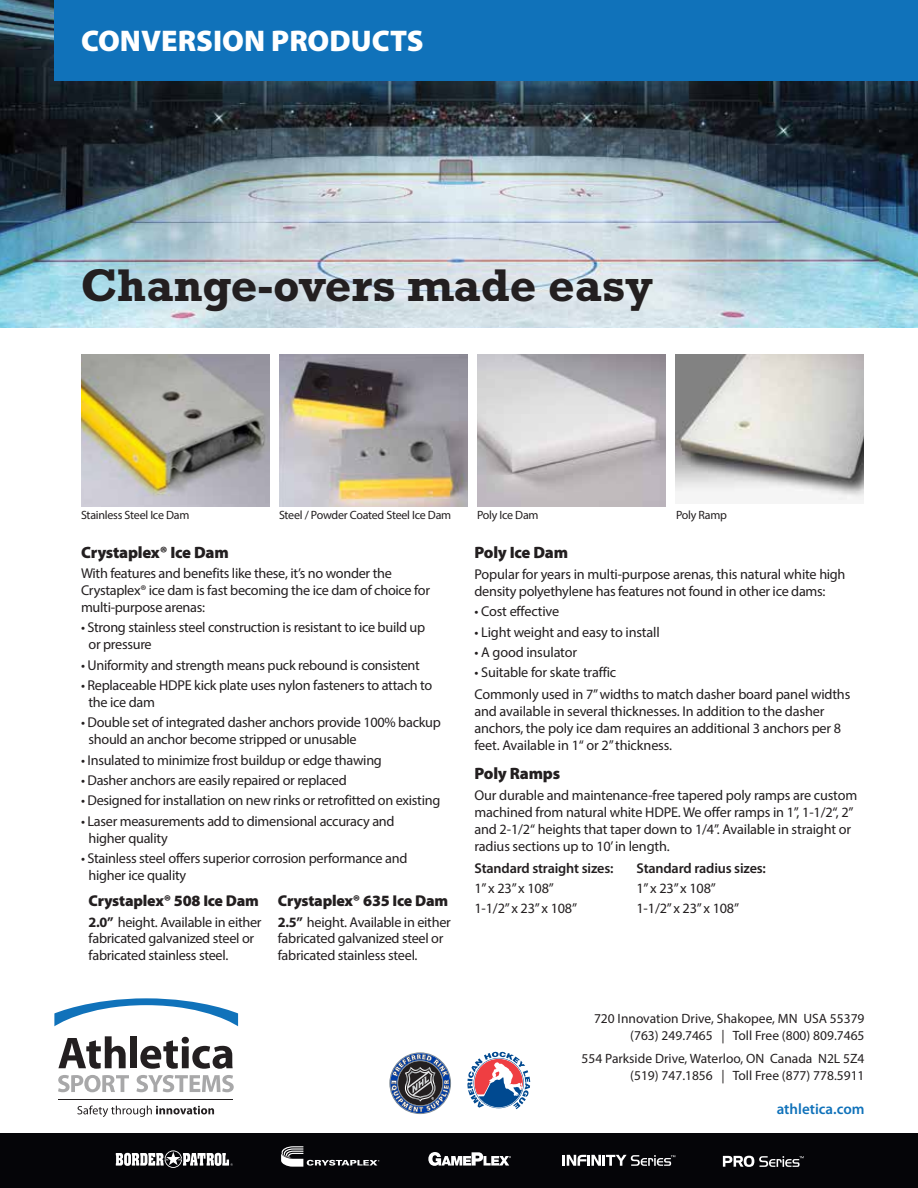
<style>
.page{position:relative;width:918px;height:1188px;background:#fff}
.page>*{position:absolute;margin:0;border:0;box-sizing:border-box;transform-origin:0 0}
.t1{font:700 46.5px "Rockwell";color:#231f20}
.t2{font:900 30px "Myriad Pro";color:#fff}
.t3{font:900 16.5px "Myriad Pro";letter-spacing:-.01em;color:#231f20}
.t4{font:900 15.75px "Myriad Pro";letter-spacing:-.01em;color:#231f20}
.t5{font:600 15px "Myriad Pro";color:#1072ba}
.t6{font:14.25px/17.1px "Myriad Pro";letter-spacing:-.02em;color:#231f20}
.t7{font:600 14.25px "Myriad Pro";letter-spacing:-.01em;color:#231f20}
.t8{font:13.5px/16.2px "Myriad Pro";color:#231f20;text-align:right}
.t9{font:12px "Myriad Pro";letter-spacing:-.02em;color:#231f20}
.s1{font-weight:700}
</style>
<div class="page">
<img style="left:0;top:0;width:918px;height:328px">
<div style="left:54px;top:0;width:864px;height:81px;background:#1072ba"></div>
<svg style="left:389px;top:1052px;width:62px;height:63px"></svg>
<svg style="left:467px;top:1052px;width:63px;height:57px"></svg>
<svg style="left:58px;top:1036px;width:68px;height:33px"></svg>
<div style="left:130px;top:1036px;width:7px;height:32px;background:#231f20"></div>
<svg style="left:140px;top:1037px;width:93px;height:32px"></svg>
<svg style="left:58px;top:1075px;width:71px;height:17px"></svg>
<svg style="left:136px;top:1075px;width:98px;height:17px"></svg>
<svg style="left:54px;top:998px;width:184px;height:28px"></svg>
<svg style="left:77px;top:1106px;width:137px;height:11px"></svg>
<hr style="left:58px;top:1099px;width:175px;height:1px;background:#231f20">
<div style="left:0;top:1133px;width:918px;height:55px;background:#050508"></div>
<svg style="left:116px;top:1150px;width:117px;height:18px"></svg>
<svg style="left:428px;top:1152px;width:83px;height:14px"></svg>
<svg style="left:281px;top:1146px;width:98px;height:21px"></svg>
<svg style="left:563px;top:1155px;width:112px;height:11px"></svg>
<svg style="left:723px;top:1156px;width:81px;height:11px"></svg>
<img style="left:81px;top:355px;width:189px;height:151px">
<img style="left:279px;top:355px;width:189px;height:151px">
<img style="left:477px;top:355px;width:189px;height:151px">
<img style="left:675px;top:355px;width:189px;height:145px">
<h2 class="t2" style="left:81px;top:24px;width:344px">CONVERSION PRODUCTS</h2>
<h1 class="t1" style="left:81px;top:258px;width:574px">Change-overs made easy</h1>
<p class="t9" style="left:81px;top:508px;width:110px">Stainless Steel Ice Dam</p>
<p class="t9" style="left:279px;top:508px;width:174px">Steel / Powder Coated Steel Ice Dam</p>
<p class="t9" style="left:477px;top:508px;width:63px">Poly Ice Dam</p>
<p class="t9" style="left:676px;top:508px;width:52px">Poly Ramp</p>
<p class="t3" style="left:81px;top:543px;width:149px">Crystaplex® Ice Dam</p>
<p class="t6" style="left:81px;top:565px;width:351px">With features and benefits like these, it’s no wonder the<br>Crystaplex® ice dam is fast becoming the ice dam of choice for multi-purpose arenas:</p>
<p class="t6" style="left:88px;top:619px;width:338px;text-indent:-7px">• Strong stainless steel construction is resistant to ice build up or pressure</p>
<p class="t6" style="left:81px;top:656px;width:340px">• Uniformity and strength means puck rebound is consistent</p>
<p class="t6" style="left:88px;top:676px;width:345px;text-indent:-7px">• Replaceable HDPE kick plate uses nylon fasteners to attach to the ice dam</p>
<p class="t6" style="left:88px;top:714px;width:354px;text-indent:-7px">• Double set of integrated dasher anchors provide 100% backup should an anchor become stripped or unusable</p>
<p class="t6" style="left:81px;top:751px;width:302px">• Insulated to minimize frost buildup or edge thawing</p>
<p class="t6" style="left:81px;top:772px;width:267px">• Dasher anchors are easily repaired or replaced</p>
<p class="t6" style="left:81px;top:792px;width:361px">• Designed for installation on new rinks or retrofitted on existing</p>
<p class="t6" style="left:88px;top:812px;width:308px;text-indent:-7px">• Laser measurements add to dimensional accuracy and higher quality</p>
<p class="t6" style="left:88px;top:850px;width:320px;text-indent:-7px">• Stainless steel offers superior corrosion performance and higher ice quality</p>
<p class="t4" style="left:89px;top:892px;width:172px">Crystaplex® 508 Ice Dam</p>
<p class="t6" style="left:89px;top:913px;width:175px;line-height:16.5px"><span class="s1">2.0”</span> height. Available in either fabricated galvanized steel or fabricated stainless steel.</p>
<p class="t4" style="left:278px;top:892px;width:172px">Crystaplex® 635 Ice Dam</p>
<p class="t6" style="left:278px;top:913px;width:175px;line-height:16.5px"><span class="s1">2.5”</span> height. Available in either fabricated galvanized steel or fabricated stainless steel.</p>
<p class="t3" style="left:475px;top:543px;width:95px">Poly Ice Dam</p>
<p class="t6" style="left:475px;top:565px;width:372px">Popular for years in multi-purpose arenas, this natural white high density polyethylene has features not found in other ice dams:</p>
<p class="t6" style="left:475px;top:603px;width:86px">• Cost effective</p>
<p class="t6" style="left:475px;top:623px;width:187px">• Light weight and easy to install</p>
<p class="t6" style="left:475px;top:644px;width:104px">• A good insulator</p>
<p class="t6" style="left:475px;top:662px;width:377px;line-height:21.5px">• Suitable for skate traffic<br>Commonly used in 7” widths to match dasher board panel widths</p>
<p class="t6" style="left:475px;top:702px;width:368px">and available in several thicknesses. In addition to the dasher anchors, the poly ice dam requires an additional 3 anchors per 8 feet. Available in 1“ or 2” thickness.</p>
<p class="t3" style="left:475px;top:764px;width:87px">Poly Ramps</p>
<p class="t6" style="left:475px;top:787px;width:384px">Our durable and maintenance-free tapered poly ramps are custom machined from natural white HDPE. We offer ramps in 1”, 1-1/2“, 2” and 2-1/2“ heights that taper down to 1/4”. Available in straight or radius sections up to 10’ in length.</p>
<p class="t7" style="left:475px;top:860px;width:141px">Standard straight sizes:</p>
<p class="t7" style="left:637px;top:860px;width:131px">Standard radius sizes:</p>
<p class="t6" style="left:475px;top:880px;width:81px">1” x 23” x 108”</p>
<p class="t6" style="left:637px;top:880px;width:81px">1” x 23” x 108”</p>
<p class="t6" style="left:475px;top:900px;width:104px">1-1/2” x 23” x 108”</p>
<p class="t6" style="left:637px;top:900px;width:104px">1-1/2” x 23” x 108”</p>
<p class="t8" style="left:594px;top:1011px;width:272px">720 Innovation Drive, Shakopee, MN USA 55379 (763) 249.7465 | Toll Free (800) 809.7465</p>
<p class="t8" style="left:582px;top:1050px;width:285px">554 Parkside Drive, Waterloo, ON Canada N2L 5Z4 (519) 747.1856 | Toll Free (877) 778.5911</p>
<p class="t5" style="left:777px;top:1100px;width:89px">athletica.com</p>
</div>
